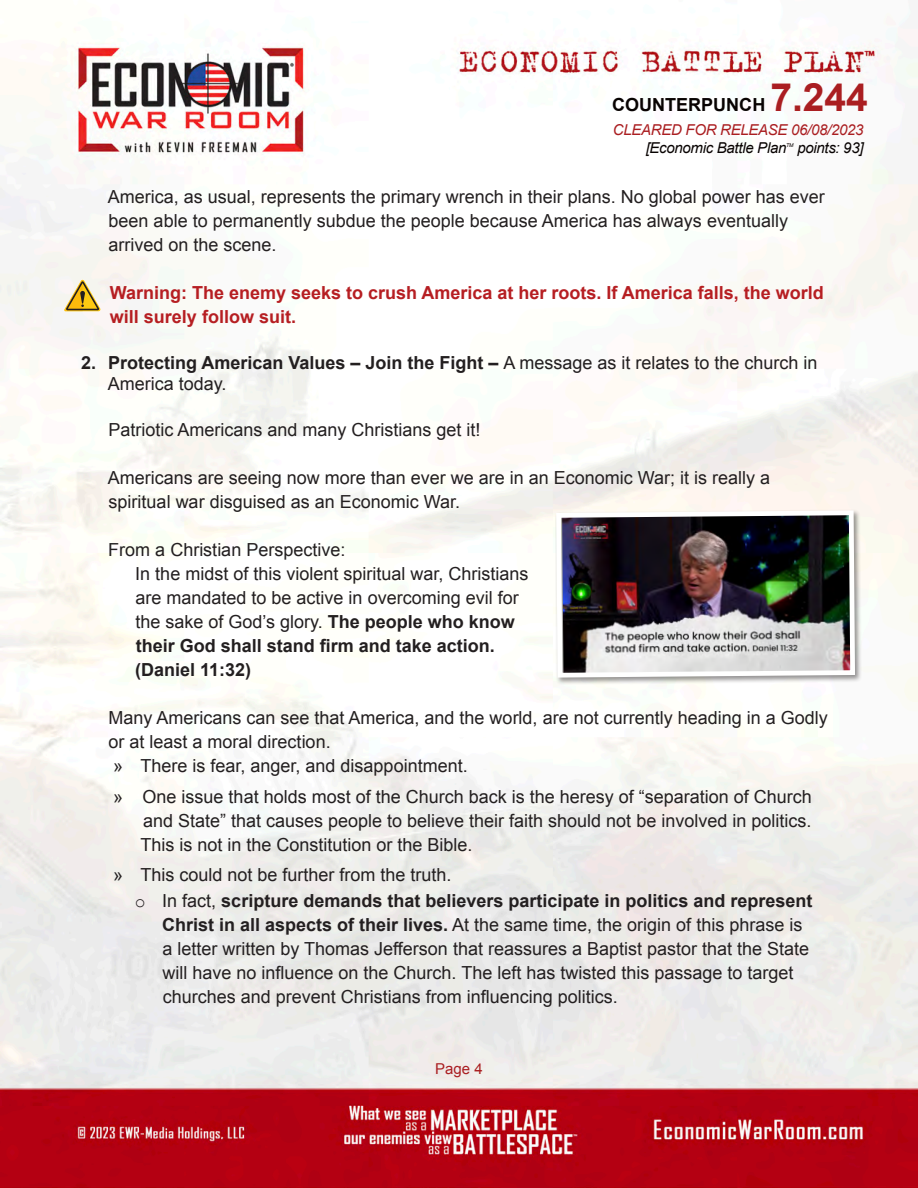
<style>
.page{position:relative;width:918px;height:1188px;background:#fff}
.page>*{position:absolute;margin:0;border:0;box-sizing:border-box;transform-origin:0 0}
.Main_Number_Section{font:18px/24px "Arial";color:#231f20}
.t1{font:700 18px/24px "Arial";color:#b61e22}
.t2{font:700 18px "Arial";color:#080302}
.t3{font:italic 15px "Arial";letter-spacing:-.02em;color:#080302}
.t4{font:italic 15px "Arial";letter-spacing:-.02em;color:#aa1e21}
.t5{font:15px "Arial";color:#aa1e21}
.t6{font:italic 5.25px "Arial";color:#080302}
.s1{font-size:39px;color:#aa1e21}
.s2{font-weight:700}
.s3{font-family:"Courier New"}
</style>
<div class="page">
<img style="left:0;top:5px;width:918px;height:1183px">
<svg style="left:64px;top:279px;width:37px;height:32px"></svg>
<div style="left:555px;top:509px;width:307px;height:176px;background:#231f20;opacity:.48"></div>
<img style="left:554px;top:508px;width:303px;height:172px">
<p class="t2" style="left:612px;top:93px;width:257px">COUNTERPUNCH <span class="s1">7.244</span></p>
<p class="t4" style="left:613px;top:120px;width:252px">CLEARED FOR RELEASE 06/08/2023</p>
<p class="t3" style="left:646px;top:138px;width:142px">[Economic Battle Plan</p>
<p class="t6" style="left:786px;top:141px;width:9px">TM</p>
<p class="t3" style="left:797px;top:138px;width:68px">points: 93]</p>
<p class="Main_Number_Section" style="left:108px;top:185px;width:719px">America, as usual, represents the primary wrench in their plans. No global power has ever been able to permanently subdue the people because America has always eventually arrived on the scene.</p>
<p class="t1" style="left:110px;top:281px;width:716px">Warning: The enemy seeks to crush America at her roots. If America falls, the world will surely follow suit.</p>
<p class="Main_Number_Section" style="left:108px;top:352px;width:711px;line-height:21.6px;text-indent:-27px"><span class="s2">2. Protecting American Values – Join the Fight –</span> A message as it relates to the church in<br>America today.</p>
<p class="Main_Number_Section" style="left:108px;top:418px;width:374px">Patriotic Americans and many Christians get it!</p>
<p class="Main_Number_Section" style="left:108px;top:466px;width:664px">Americans are seeing now more than ever we are in an Economic War; it is really a spiritual war disguised as an Economic War.</p>
<p class="Main_Number_Section" style="left:108px;top:538px;width:239px">From a Christian Perspective:</p>
<p class="Main_Number_Section" style="left:135px;top:562px;width:395px">In the midst of this violent spiritual war, Christians are mandated to be active in overcoming evil for the sake of God’s glory. <span class="s2">The people who know their God shall stand firm and take action. (Daniel 11:32)</span></p>
<p class="Main_Number_Section" style="left:108px;top:706px;width:721px">Many Americans can see that America, and the world, are not currently heading in a Godly or at least a moral direction.</p>
<p class="Main_Number_Section" style="left:113px;top:754px;width:356px">» There is fear, anger, and disappointment.</p>
<p class="Main_Number_Section" style="left:141px;top:785px;width:673px;text-align:justify;text-indent:-27px">» One issue that holds most of the Church back is the heresy of “separation of Church and State” that causes people to believe their faith should not be involved in politics.<br>This is not in the Constitution or the Bible.</p>
<p class="Main_Number_Section" style="left:113px;top:863px;width:340px">» This could not be further from the truth.</p>
<p class="Main_Number_Section" style="left:162px;top:889px;width:652px;text-indent:-27px"><span class="s3">o</span> In fact, <span class="s2">scripture demands that believers participate in politics and represent Christ in all aspects of their lives.</span> At the same time, the origin of this phrase is a letter written by Thomas Jefferson that reassures a Baptist pastor that the State will have no influence on the Church. The left has twisted this passage to target churches and prevent Christians from influencing politics.</p>
<p class="t5" style="left:435px;top:1059px;width:49px">Page 4</p>
</div>
